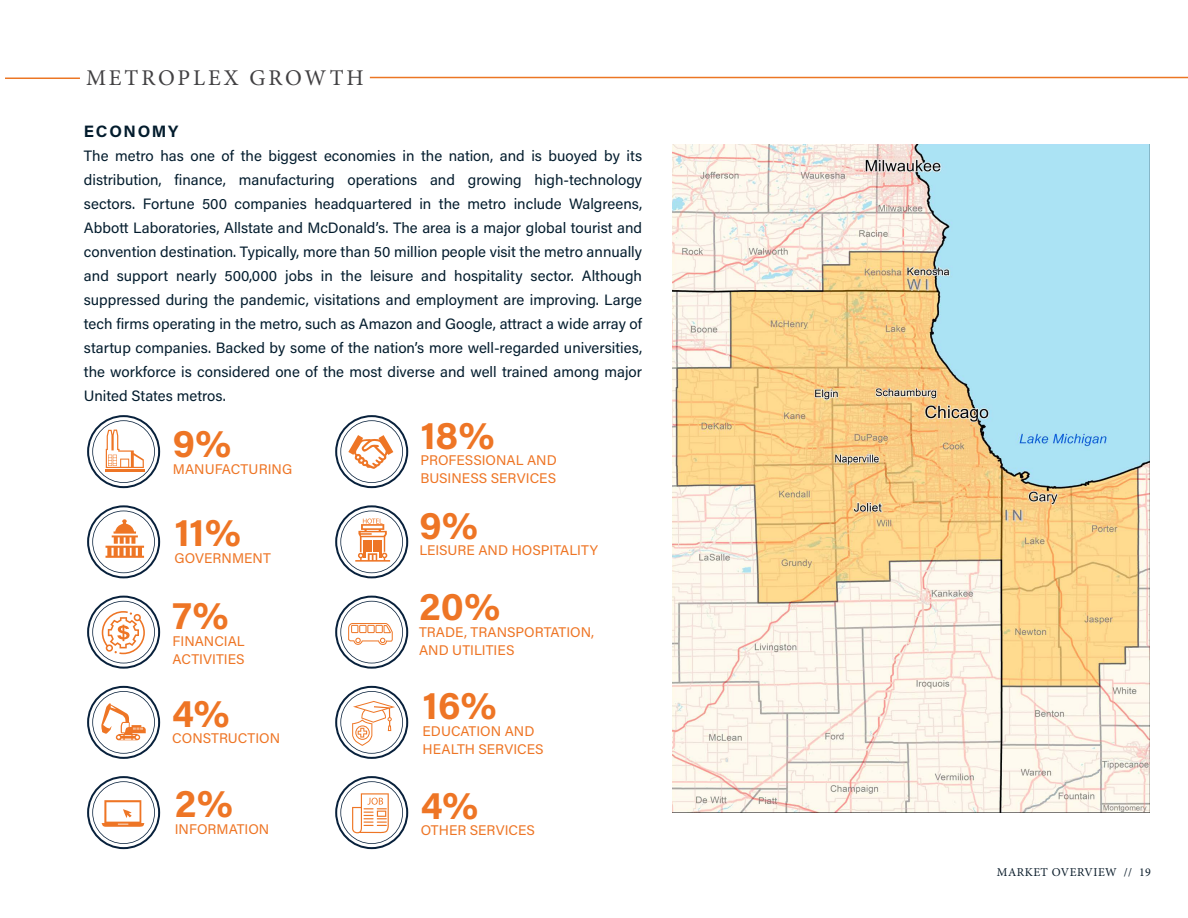
<style>
.page{position:relative;width:1188px;height:918px;background:#fff}
.page>*{position:absolute;margin:0;border:0;box-sizing:border-box;transform-origin:0 0}
.t1{font:700 39.15px "Acumin Pro";letter-spacing:-.005em;color:#ee7525}
.t2{font:22.5px "Minion Pro";letter-spacing:.13em;color:#414042}
.t3{font:700 16.5px "Acumin Pro";letter-spacing:.1em;color:#031c2d}
.t4{font:15px/24px "Acumin Pro";color:#031c2d;text-align:justify}
.t5{font:13.95px/18.1px "Acumin Pro";color:#ee7525}
.t6{font:12px "Minion Pro";letter-spacing:.04em;color:#0b1d2b}
</style>
<div class="page">
<hr style="left:5px;top:78px;width:75px;height:1px;background:#ec7624">
<img style="left:672px;top:144px;width:478px;height:668px">
<svg style="left:87px;top:415px;width:73px;height:73px"></svg>
<svg style="left:335px;top:415px;width:73px;height:73px"></svg>
<svg style="left:87px;top:686px;width:73px;height:73px"></svg>
<svg style="left:335px;top:686px;width:73px;height:73px"></svg>
<svg style="left:87px;top:505px;width:73px;height:73px"></svg>
<svg style="left:335px;top:505px;width:73px;height:73px"></svg>
<svg style="left:335px;top:596px;width:73px;height:73px"></svg>
<svg style="left:87px;top:596px;width:73px;height:73px"></svg>
<svg style="left:87px;top:776px;width:73px;height:73px"></svg>
<svg style="left:335px;top:776px;width:73px;height:73px"></svg>
<hr style="left:370px;top:77px;width:818px;height:1px;background:#ec7624">
<h2 class="t2" style="left:86px;top:63px;width:279px">METROPLEX GROWTH</h2>
<p class="t3" style="left:84px;top:119px;width:96px">ECONOMY</p>
<p class="t4" style="left:84px;top:143px;width:560px">The metro has one of the biggest economies in the nation, and is buoyed by its distribution, finance, manufacturing operations and growing high-technology sectors. Fortune 500 companies headquartered in the metro include Walgreens, Abbott Laboratories, Allstate and McDonald’s. The area is a major global tourist and convention destination. Typically, more than 50 million people visit the metro annually and support nearly 500,000 jobs in the leisure and hospitality sector. Although suppressed during the pandemic, visitations and employment are improving. Large tech firms operating in the metro, such as Amazon and Google, attract a wide array of startup companies. Backed by some of the nation’s more well-regarded universities, the workforce is considered one of the most diverse and well trained among major United States metros.</p>
<h1 class="t1" style="left:173px;top:416px;width:60px">9%</h1>
<p class="t5" style="left:173px;top:459px;width:121px">MANUFACTURING</p>
<h1 class="t1" style="left:420px;top:407px;width:76px">18%</h1>
<p class="t5" style="left:420px;top:451px;width:138px">PROFESSIONAL AND<br>BUSINESS SERVICES</p>
<h1 class="t1" style="left:175px;top:505px;width:68px">11%</h1>
<p class="t5" style="left:175px;top:548px;width:98px">GOVERNMENT</p>
<h1 class="t1" style="left:173px;top:588px;width:58px">7%</h1>
<p class="t5" style="left:173px;top:631px;width:74px">FINANCIAL<br>ACTIVITIES</p>
<h1 class="t1" style="left:172px;top:686px;width:59px">4%</h1>
<p class="t5" style="left:172px;top:729px;width:109px">CONSTRUCTION</p>
<h1 class="t1" style="left:175px;top:776px;width:60px">2%</h1>
<p class="t5" style="left:175px;top:819px;width:96px">INFORMATION</p>
<h1 class="t1" style="left:419px;top:498px;width:60px">9%</h1>
<p class="t5" style="left:419px;top:541px;width:180px">LEISURE AND HOSPITALITY</p>
<h1 class="t1" style="left:419px;top:579px;width:83px">20%</h1>
<p class="t5" style="left:419px;top:622px;width:177px">TRADE, TRANSPORTATION,<br>AND UTILITIES</p>
<h1 class="t1" style="left:423px;top:678px;width:76px">16%</h1>
<p class="t5" style="left:423px;top:721px;width:123px">EDUCATION AND<br>HEALTH SERVICES</p>
<h1 class="t1" style="left:421px;top:778px;width:59px">4%</h1>
<p class="t5" style="left:421px;top:821px;width:116px">OTHER SERVICES</p>
<p class="t6" style="left:997px;top:864px;width:156px">MARKET OVERVIEW // 19</p>
</div>
